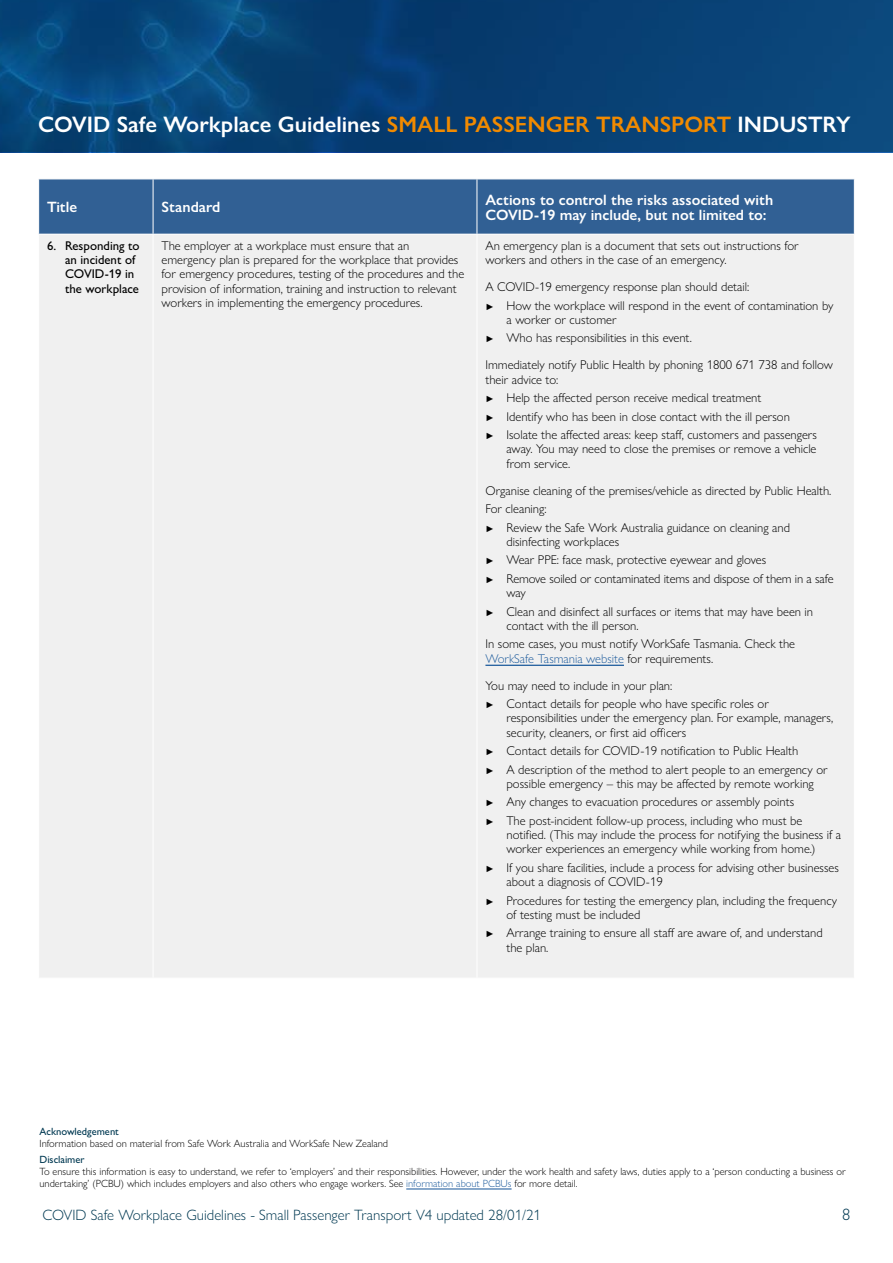
<style>
.page{position:relative;width:893px;height:1263px;background:#fff}
.page>*{position:absolute;margin:0;border:0;box-sizing:border-box;transform-origin:0 0}
.t1{font:600 22.5px "Gill Sans Nova";color:#fff}
.t2{font:300 16.5px "Gill Sans Nova";color:#003952}
.t3{font:600 15px/15px "Gill Sans Nova";color:#fff}
.t4{font:300 15px "Gill Sans Nova";color:#003952}
.t5{font:300 12.75px/14.2px "Gill Sans Nova";color:#000}
.t6{font:500 12.75px/14.2px "Gill Sans Nova";color:#000}
.t7{font:300 10.5px/12px "Gill Sans Nova";color:#000}
.t8{font:500 10.5px "Gill Sans Nova";color:#003952}
.s1{color:#f18a00}
.s2{font-weight:500;font-size:9px}
.s3{color:#215e9e}
</style>
<div class="page">
<svg style="left:0;top:0;width:893px;height:151px;background:#074276"></svg>
<hr style="left:406px;top:1188px;width:106px;height:1px;background:#215e9e">
<div style="left:39px;top:180px;width:815px;height:54px;background:#316094"></div>
<div style="left:39px;top:235px;width:815px;height:742px;background:#f0f0f0"></div>
<hr style="left:153px;top:235px;width:1px;height:743px;background:#fff">
<hr style="left:477px;top:235px;width:1px;height:743px;background:#fff">
<hr style="left:153px;top:179px;width:1px;height:55px;background:#fff">
<hr style="left:477px;top:179px;width:1px;height:55px;background:#fff">
<hr style="left:485px;top:665px;width:139px;height:1px;background:#215e9e">
<h1 class="t1" style="left:38px;top:111px;width:814px">COVID Safe Workplace Guidelines <span class="s1">SMALL PASSENGER TRANSPORT</span> INDUSTRY</h1>
<p class="t3" style="left:47px;top:199px;width:32px">Title</p>
<p class="t3" style="left:162px;top:199px;width:60px">Standard</p>
<p class="t3" style="left:485px;top:192px;width:289px">Actions to control the risks associated with<br>COVID-19 may include, but not limited to:</p>
<p class="t6" style="left:65px;top:238px;width:76px;text-indent:-18px">6. Responding to an incident of<br>COVID-19 in the workplace</p>
<p class="t5" style="left:162px;top:238px;width:304px">The employer at a workplace must ensure that an emergency plan is prepared for the workplace that provides for emergency procedures, testing of the procedures and the provision of information, training and instruction to relevant workers in implementing the emergency procedures.</p>
<p class="t5" style="left:485px;top:238px;width:315px">An emergency plan is a document that sets out instructions for workers and others in the case of an emergency.</p>
<p class="t5" style="left:485px;top:277px;width:350px;line-height:18.5px">A COVID-19 emergency response plan should detail:<br><span class="s2">►</span> How the workplace will respond in the event of contamination by</p>
<p class="t5" style="left:485px;top:310px;width:208px;line-height:18.5px;text-indent:21px">a worker or customer<br><span class="s2">►</span> Who has responsibilities in this event.</p>
<p class="t5" style="left:485px;top:358px;width:349px">Immediately notify Public Health by phoning 1800 671 738 and follow their advice to:</p>
<p class="t5" style="left:485px;top:388px;width:333px;line-height:18.5px"><span class="s2">►</span> Help the affected person receive medical treatment<br><span class="s2">►</span> Identify who has been in close contact with the ill person<br><span class="s2">►</span> Isolate the affected areas: keep staff, customers and passengers</p>
<p class="t5" style="left:506px;top:442px;width:312px">away. You may need to close the premises or remove a vehicle from service.</p>
<p class="t5" style="left:485px;top:481px;width:347px;line-height:18.5px">Organise cleaning of the premises/vehicle as directed by Public Health.<br>For cleaning:<br><span class="s2">►</span> Review the Safe Work Australia guidance on cleaning and</p>
<p class="t5" style="left:485px;top:532px;width:350px;line-height:18.5px;text-indent:21px">disinfecting workplaces<br><span class="s2">►</span> Wear PPE: face mask, protective eyewear and gloves<br><span class="s2">►</span> Remove soiled or contaminated items and dispose of them in a safe</p>
<p class="t5" style="left:485px;top:583px;width:329px;line-height:18.5px;text-indent:21px">way<br><span class="s2">►</span> Clean and disinfect all surfaces or items that may have been in</p>
<p class="t5" style="left:485px;top:616px;width:311px;line-height:18.5px;text-indent:21px">contact with the ill person.<br>In some cases, you must notify WorkSafe Tasmania. Check the</p>
<p class="t5" style="left:485px;top:645px;width:229px;line-height:27px"><span class="s3">WorkSafe Tasmania website</span> for requirements.<br>You may need to include in your plan:</p>
<p class="t5" style="left:506px;top:697px;width:328px;text-indent:-21px"><span class="s2">►</span> Contact details for people who have specific roles or responsibilities under the emergency plan. For example, managers, security, cleaners, or first aid officers</p>
<p class="t5" style="left:485px;top:741px;width:344px;line-height:18.5px"><span class="s2">►</span> Contact details for COVID-19 notification to Public Health<br><span class="s2">►</span> A description of the method to alert people to an emergency or</p>
<p class="t5" style="left:485px;top:774px;width:330px;line-height:18.5px;text-indent:21px">possible emergency – this may be affected by remote working <span class="s2">►</span> Any changes to evacuation procedures or assembly points<br><span class="s2">►</span> The post-incident follow-up process, including who must be</p>
<p class="t5" style="left:506px;top:828px;width:336px">notified. (This may include the process for notifying the business if a worker experiences an emergency while working from home.)</p>
<p class="t5" style="left:506px;top:860px;width:334px;text-indent:-21px"><span class="s2">►</span> If you share facilities, include a process for advising other businesses about a diagnosis of COVID-19</p>
<p class="t5" style="left:506px;top:893px;width:332px;text-indent:-21px"><span class="s2">►</span> Procedures for testing the emergency plan, including the frequency of testing must be included</p>
<p class="t5" style="left:506px;top:926px;width:318px;text-indent:-21px"><span class="s2">►</span> Arrange training to ensure all staff are aware of, and understand the plan.</p>
<p class="t8" style="left:40px;top:1124px;width:81px">Acknowledgement</p>
<p class="t7" style="left:40px;top:1137px;width:350px">Information based on material from Safe Work Australia and WorkSafe New Zealand</p>
<p class="t8" style="left:40px;top:1153px;width:47px">Disclaimer</p>
<p class="t7" style="left:40px;top:1165px;width:808px">To ensure this information is easy to understand, we refer to ‘employers’ and their responsibilities. However, under the work health and safety laws, duties apply to a ‘person conducting a business or undertaking’ (PCBU) which includes employers and also others who engage workers. See <span class="s3">information about PCBUs</span> for more detail.</p>
<p class="t4" style="left:43px;top:1206px;width:500px">COVID Safe Workplace Guidelines - Small Passenger Transport V4 updated 28/01/21</p>
<p class="t2" style="left:842px;top:1204px;width:10px">8</p>
</div>
